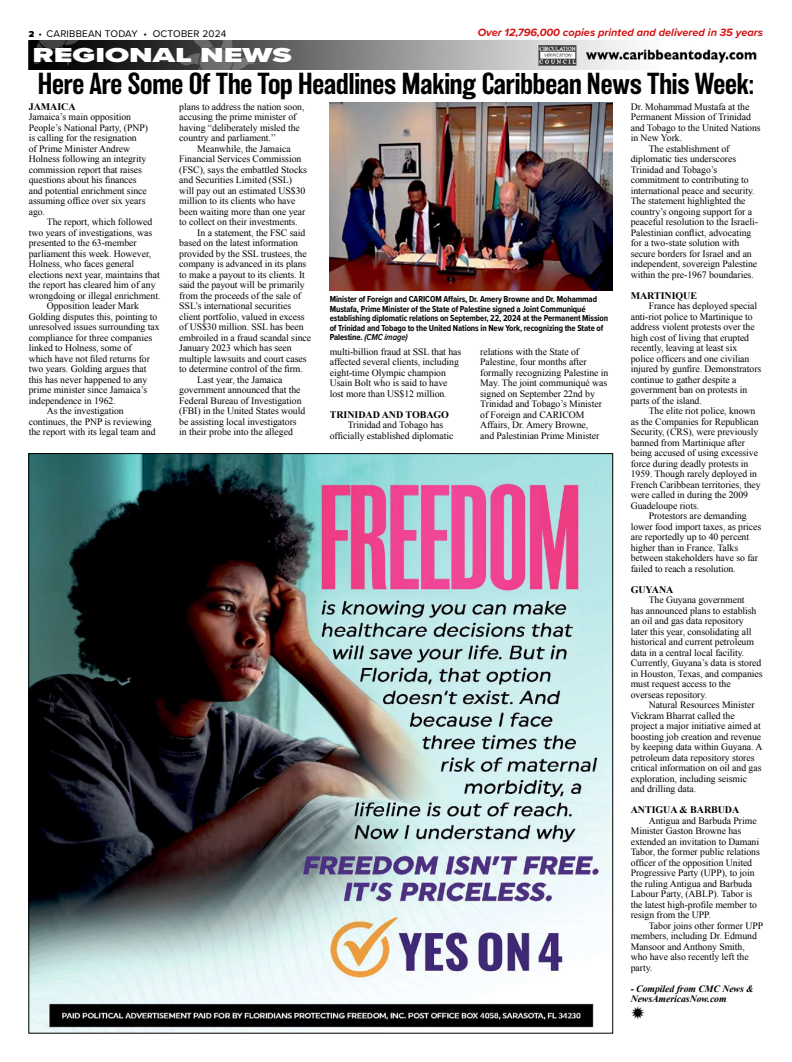
<style>
.page{position:relative;width:792px;height:1062px;background:#fff}
.page>*{position:absolute;margin:0;border:0;box-sizing:border-box;transform-origin:0 0}
.t1{font:500 28px "Balboa";letter-spacing:-.005em;color:#000}
.t2{font:900 21px "Proxima Nova";color:#fff;scale:1.5 1}
.t3{font:italic 700 11px "Proxima Nova";color:#d21516}
.t4{font:700 10px "Times New Roman";letter-spacing:-.005em;color:#000}
.t5{font:10px "Proxima Nova";letter-spacing:.02em;color:#000}
.t6{font:9.8px/10.5px "Times New Roman";letter-spacing:-.005em;color:#000}
.t7{font:italic 700 9.8px/10.5px "Times New Roman";letter-spacing:-.005em;color:#000}
.t8{font:700 9px/9.5px "Proxima Nova Cond";letter-spacing:-.01em;color:#000}
.s1{font-weight:900;font-size:9px}
.s2{font-family:"Proxima Nova Cond"}
.s3{font-weight:600;font-style:italic}
</style>
<div class="page">
<img style="left:29px;top:41px;width:728px;height:28px">
<img style="left:538px;top:45px;width:39px;height:20px">
<img style="left:330px;top:103px;width:283px;height:187px">
<img style="left:31px;top:455px;width:580px;height:576px">
<p class="t3" style="left:478px;top:25px;width:287px">Over 12,796,000 copies printed and delivered in 35 years</p>
<p class="t5" style="left:29px;top:26px;width:199px"><span class="s1">2</span> <span class="s2">•</span> CARIBBEAN TODAY • OCTOBER 2024</p>
<h2 class="t2" style="left:32px;top:40px;width:175px">REGIONAL NEWS</h2>
<h1 class="t1" style="left:38px;top:69px;width:718px">Here Are Some Of The Top Headlines Making Caribbean News This Week:</h1>
<p class="t4" style="left:29px;top:99px;width:48px">JAMAICA</p>
<p class="t6" style="left:29px;top:112px;width:121px">Jamaica’s main opposition<br>People’s National Party, (PNP) is calling for the resignation<br>of Prime Minister Andrew<br>Holness following an integrity commission report that raises questions about his finances and potential enrichment since assuming office over six years ago.</p>
<p class="t6" style="left:47px;top:217px;width:107px">The report, which followed</p>
<p class="t6" style="left:29px;top:227px;width:125px">two years of investigations, was</p>
<p class="t6" style="left:29px;top:238px;width:109px">presented to the 63-member</p>
<p class="t6" style="left:29px;top:248px;width:124px">parliament this week. However,</p>
<p class="t6" style="left:29px;top:259px;width:107px">Holness, who faces general</p>
<p class="t6" style="left:29px;top:269px;width:132px">elections next year, maintains that</p>
<p class="t6" style="left:29px;top:280px;width:128px">the report has cleared him of any</p>
<p class="t6" style="left:29px;top:290px;width:133px">wrongdoing or illegal enrichment.</p>
<p class="t6" style="left:47px;top:301px;width:94px">Opposition leader Mark</p>
<p class="t6" style="left:29px;top:311px;width:130px">Golding disputes this, pointing to</p>
<p class="t6" style="left:29px;top:322px;width:132px">unresolved issues surrounding tax</p>
<p class="t6" style="left:29px;top:332px;width:125px">compliance for three companies</p>
<p class="t6" style="left:29px;top:343px;width:105px">linked to Holness, some of</p>
<p class="t6" style="left:29px;top:353px;width:123px">which have not filed returns for</p>
<p class="t6" style="left:29px;top:364px;width:119px">two years. Golding argues that</p>
<p class="t6" style="left:29px;top:374px;width:120px">this has never happened to any</p>
<p class="t6" style="left:29px;top:385px;width:120px">prime minister since Jamaica’s</p>
<p class="t6" style="left:29px;top:395px;width:89px">independence in 1962.</p>
<p class="t6" style="left:47px;top:406px;width:79px">As the investigation</p>
<p class="t6" style="left:29px;top:416px;width:125px">continues, the PNP is reviewing</p>
<p class="t6" style="left:29px;top:427px;width:128px">the report with its legal team and</p>
<p class="t6" style="left:179px;top:101px;width:127px">plans to address the nation soon, accusing the prime minister of having “deliberately misled the country and parliament.”</p>
<p class="t6" style="left:197px;top:143px;width:95px">Meanwhile, the Jamaica</p>
<p class="t6" style="left:179px;top:154px;width:124px">Financial Services Commission</p>
<p class="t6" style="left:179px;top:164px;width:129px">(FSC), says the embattled Stocks</p>
<p class="t6" style="left:179px;top:175px;width:114px">and Securities Limited (SSL)</p>
<p class="t6" style="left:179px;top:185px;width:128px">will pay out an estimated US$30</p>
<p class="t6" style="left:179px;top:196px;width:118px">million to its clients who have</p>
<p class="t6" style="left:179px;top:206px;width:128px">been waiting more than one year</p>
<p class="t6" style="left:179px;top:217px;width:120px">to collect on their investments.</p>
<p class="t6" style="left:197px;top:227px;width:110px">In a statement, the FSC said</p>
<p class="t6" style="left:179px;top:238px;width:120px">based on the latest information</p>
<p class="t6" style="left:179px;top:248px;width:129px">provided by the SSL trustees, the</p>
<p class="t6" style="left:179px;top:259px;width:129px">company is advanced in its plans</p>
<p class="t6" style="left:179px;top:269px;width:127px">to make a payout to its clients. It</p>
<p class="t6" style="left:179px;top:280px;width:127px">said the payout will be primarily</p>
<p class="t6" style="left:179px;top:290px;width:123px">from the proceeds of the sale of</p>
<p class="t6" style="left:179px;top:301px;width:113px">SSL’s international securities</p>
<p class="t6" style="left:179px;top:311px;width:127px">client portfolio, valued in excess</p>
<p class="t6" style="left:179px;top:322px;width:126px">of US$30 million. SSL has been</p>
<p class="t6" style="left:179px;top:332px;width:133px">embroiled in a fraud scandal since</p>
<p class="t6" style="left:179px;top:343px;width:114px">January 2023 which has seen</p>
<p class="t6" style="left:179px;top:353px;width:129px">multiple lawsuits and court cases</p>
<p class="t6" style="left:179px;top:364px;width:125px">to determine control of the firm.</p>
<p class="t6" style="left:197px;top:374px;width:87px">Last year, the Jamaica</p>
<p class="t6" style="left:179px;top:385px;width:123px">government announced that the</p>
<p class="t6" style="left:179px;top:395px;width:124px">Federal Bureau of Investigation</p>
<p class="t6" style="left:179px;top:406px;width:128px">(FBI) in the United States would</p>
<p class="t6" style="left:179px;top:416px;width:119px">be assisting local investigators</p>
<p class="t6" style="left:179px;top:427px;width:115px">in their probe into the alleged</p>
<p class="t8" style="left:330px;top:294px;width:280px">Minister of Foreign and CARICOM Affairs, Dr. Amery Browne and Dr. Mohammad Mustafa, Prime Minister of the State of Palestine signed a Joint Communiqué establishing diplomatic relations on September, 22, 2024 at the Permanent Mission of Trinidad and Tobago to the United Nations in New York, recognizing the State of Palestine. <span class="s3">(CMC image)</span></p>
<p class="t6" style="left:330px;top:346px;width:133px">multi-billion fraud at SSL that has affected several clients, including eight-time Olympic champion<br>Usain Bolt who is said to have lost more than US$12 million.</p>
<p class="t4" style="left:330px;top:407px;width:121px">TRINIDAD AND TOBAGO</p>
<p class="t6" style="left:330px;top:419px;width:125px;text-indent:18px">Trinidad and Tobago has officially established diplomatic</p>
<p class="t6" style="left:480px;top:346px;width:130px">relations with the State of<br>Palestine, four months after formally recognizing Palestine in<br>May. The joint communiqué was signed on September 22nd by<br>Trinidad and Tobago’s Minister of Foreign and CARICOM<br>Affairs, Dr. Amery Browne,<br>and Palestinian Prime Minister</p>
<p class="t6" style="left:631px;top:101px;width:120px">Dr. Mohammad Mustafa at the</p>
<p class="t6" style="left:631px;top:112px;width:122px">Permanent Mission of Trinidad</p>
<p class="t6" style="left:631px;top:122px;width:132px">and Tobago to the United Nations</p>
<p class="t6" style="left:631px;top:133px;width:53px">in New York.</p>
<p class="t6" style="left:649px;top:143px;width:82px">The establishment of</p>
<p class="t6" style="left:631px;top:154px;width:107px">diplomatic ties underscores</p>
<p class="t6" style="left:631px;top:164px;width:88px">Trinidad and Tobago’s</p>
<p class="t6" style="left:631px;top:175px;width:120px">commitment to contributing to</p>
<p class="t6" style="left:631px;top:185px;width:125px">international peace and security.</p>
<p class="t6" style="left:631px;top:196px;width:116px">The statement highlighted the</p>
<p class="t6" style="left:631px;top:206px;width:123px">country’s ongoing support for a</p>
<p class="t6" style="left:631px;top:217px;width:129px">peaceful resolution to the Israeli-</p>
<p class="t6" style="left:631px;top:227px;width:122px">Palestinian conflict, advocating</p>
<p class="t6" style="left:631px;top:238px;width:110px">for a two-state solution with</p>
<p class="t6" style="left:631px;top:248px;width:123px">secure borders for Israel and an</p>
<p class="t6" style="left:631px;top:259px;width:128px">independent, sovereign Palestine</p>
<p class="t6" style="left:631px;top:269px;width:125px">within the pre-1967 boundaries.</p>
<p class="t4" style="left:631px;top:288px;width:68px">MARTINIQUE</p>
<p class="t6" style="left:631px;top:300px;width:132px;text-indent:18px">France has deployed special anti-riot police to Martinique to address violent protests over the high cost of living that erupted recently, leaving at least six police officers and one civilian injured by gunfire. Demonstrators continue to gather despite a government ban on protests in parts of the island.</p>
<p class="t6" style="left:631px;top:406px;width:131px;text-indent:18px">The elite riot police, known as the Companies for Republican<br>Security, (CRS), were previously banned from Martinique after being accused of using excessive force during deadly protests in<br>1959. Though rarely deployed in<br>French Caribbean territories, they were called in during the 2009<br>Guadeloupe riots.</p>
<p class="t6" style="left:631px;top:511px;width:132px;text-indent:18px">Protestors are demanding lower food import taxes, as prices are reportedly up to 40 percent higher than in France. Talks between stakeholders have so far failed to reach a resolution.</p>
<p class="t4" style="left:631px;top:582px;width:44px">GUYANA</p>
<p class="t6" style="left:631px;top:594px;width:133px;text-indent:18px">The Guyana government<br>has announced plans to establish an oil and gas data repository later this year, consolidating all historical and current petroleum data in a central local facility.<br>Currently, Guyana’s data is stored in Houston, Texas, and companies must request access to the overseas repository.</p>
<p class="t6" style="left:631px;top:700px;width:133px;text-indent:18px">Natural Resources Minister<br>Vickram Bharrat called the project a major initiative aimed at boosting job creation and revenue by keeping data within Guyana. A petroleum data repository stores critical information on oil and gas exploration, including seismic and drilling data.</p>
<p class="t4" style="left:631px;top:803px;width:110px">ANTIGUA &amp; BARBUDA</p>
<p class="t6" style="left:631px;top:815px;width:131px;text-indent:18px">Antigua and Barbuda Prime<br>Minister Gaston Browne has extended an invitation to Damani<br>Tabor, the former public relations officer of the opposition United<br>Progressive Party (UPP), to join the ruling Antigua and Barbuda<br>Labour Party, (ABLP). Tabor is the latest high-profile member to resign from the UPP.</p>
<p class="t6" style="left:631px;top:920px;width:134px;text-indent:18px">Tabor joins other former UPP members, including Dr. Edmund<br>Mansoor and Anthony Smith, who have also recently left the party.</p>
<p class="t7" style="left:631px;top:983px;width:125px">- Compiled from CMC News &amp;<br>NewsAmericasNow.com</p>
</div>
